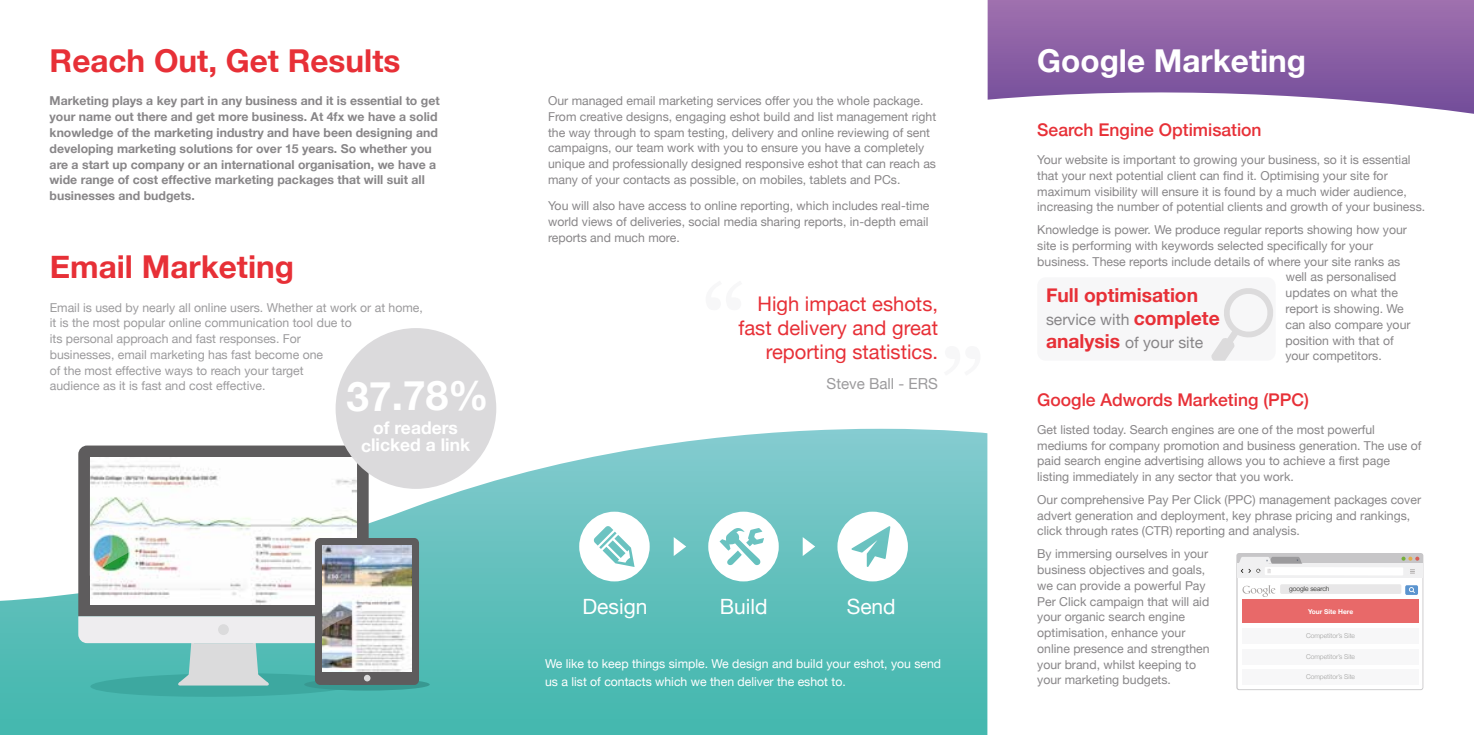
<style>
.page{position:relative;width:1474px;height:735px;background:#fff}
.page>*{position:absolute;margin:0;border:0;box-sizing:border-box;transform-origin:0 0}
.t1{font:700 40.6px "Helvetica Neue";color:#fff}
.t2{font:700 31.5px "Helvetica Neue";color:#e73037}
.t3{font:700 31.5px "Helvetica Neue";color:#fff}
.t4{font:21px "Helvetica Neue";color:#fff}
.t5{font:20.12px/24.2px "Helvetica Neue";color:#e73037;text-align:right}
.t6{font:700 19.25px "Helvetica Neue";color:#e73037}
.t7{font:500 17.5px "Helvetica Neue";color:#e73037}
.t8{font:700 17.5px/17.5px "Helvetica Neue";letter-spacing:-.005em;color:#fff;text-align:center}
.t9{font:15.75px/22.8px "Helvetica Neue";color:#888688}
.t10{font:15.05px "Helvetica Neue";color:#9c9b9d}
.t11{font:12.25px/15.8px "Helvetica Neue";color:#888688}
.t12{font:700 12.25px/15.8px "Helvetica Neue";color:#888688}
.t13{font:12.25px/15.8px "Helvetica Neue";color:#9c9b9d}
.t14{font:12.25px/17.5px "Helvetica Neue";color:#fff}
.t15{font:300 6.65px "Helvetica Neue";color:#9f9f9e}
.t16{font:300 6.65px "Helvetica Neue";color:#1d1d1b}
.t17{font:700 6.65px "Helvetica Neue";color:#fff}
.s1{font-weight:700;font-size:19.25px;color:#e73037}
</style>
<div class="page">
<svg style="left:0;top:428px;width:987px;height:306px;background:#72c7c3"></svg>
<svg style="left:987px;top:0;width:486px;height:114px;background:#9c77b2"></svg>
<svg style="left:579px;top:511px;width:70px;height:70px"></svg>
<svg style="left:708px;top:511px;width:70px;height:70px"></svg>
<svg style="left:837px;top:511px;width:71px;height:70px"></svg>
<svg style="left:673px;top:536px;width:13px;height:19px"></svg>
<svg style="left:802px;top:536px;width:13px;height:19px"></svg>
<svg style="left:78px;top:445px;width:273px;height:12px;background:#666465"></svg>
<div style="left:1236px;top:552px;width:187px;height:137px;background:#c7c6c8;border-radius:3px"></div>
<div style="left:1237px;top:571px;width:185px;height:117px;background:#fff;border-radius:2px"></div>
<div style="left:1237px;top:563px;width:185px;height:15px;background:#f0f0f1"></div>
<svg style="left:1401px;top:556px;width:18px;height:4px"></svg>
<svg style="left:1242px;top:585px;width:33px;height:11px"></svg>
<div style="left:1405px;top:585px;width:12px;height:9px;background:#5b94cf;border-radius:2px"></div>
<svg style="left:1409px;top:587px;width:5px;height:5px"></svg>
<svg style="left:1410px;top:569px;width:4px;height:4px"></svg>
<div style="left:1264px;top:566px;width:139px;height:9px;background:#fff"></div>
<svg style="left:1239px;top:557px;width:63px;height:16px"></svg>
<div style="left:1280px;top:584px;width:121px;height:9px;background:#e8e7e8;border-radius:2px"></div>
<div style="left:1241px;top:599px;width:177px;height:23px;background:#e86969"></div>
<div style="left:1241px;top:628px;width:177px;height:15px;background:#f7f7f8"></div>
<div style="left:1241px;top:648px;width:177px;height:16px;background:#f7f7f8"></div>
<div style="left:1241px;top:669px;width:177px;height:15px;background:#f7f7f8"></div>
<div style="left:335px;top:328px;width:161px;height:160px;background:#dbdadc;border-radius:50%"></div>
<div style="left:304px;top:678px;width:126px;height:12px;background:#389891;border-radius:50%"></div>
<svg style="left:78px;top:457px;width:341px;height:240px"></svg>
<div style="left:1037px;top:277px;width:238px;height:83px;background:#f7f7f8;border-radius:8px"></div>
<svg style="left:1211px;top:288px;width:62px;height:72px"></svg>
<h2 class="t2" style="left:50px;top:36px;width:352px">Reach Out, Get Results</h2>
<p class="t12" style="left:50px;top:93px;width:391px">Marketing plays a key part in any business and it is essential to get your name out there and get more business. At 4fx we have a solid knowledge of the marketing industry and have been designing and developing marketing solutions for over 15 years. So whether you are a start up company or an international organisation, we have a wide range of cost effective marketing packages that will suit all businesses and budgets.</p>
<h2 class="t2" style="left:50px;top:242px;width:246px">Email Marketing</h2>
<p class="t13" style="left:50px;top:300px;width:375px">Email is used by nearly all online users. Whether at work or at home, it is the most popular online communication tool due to<br>its personal approach and fast responses. For<br>businesses, email marketing has fast become one<br>of the most effective ways to reach your target<br>audience as it is fast and cost effective.</p>
<h3 class="t8" style="left:361px;top:419px;width:111px">of readers clicked a link</h3>
<h1 class="t1" style="left:346px;top:364px;width:144px">37.78%</h1>
<p class="t11" style="left:548px;top:93px;width:390px">Our managed email marketing services offer you the whole package.<br>From creative designs, engaging eshot build and list management right the way through to spam testing, delivery and online reviewing of sent campaigns, our team work with you to ensure you have a completely unique and professionally designed responsive eshot that can reach as many of your contacts as possible, on mobiles, tablets and PCs.</p>
<p class="t11" style="left:548px;top:198px;width:383px;text-align:justify">You will also have access to online reporting, which includes real-time world views of deliveries, social media sharing reports, in-depth email reports and much more.</p>
<h3 class="t5" style="left:738px;top:292px;width:201px">High impact eshots, fast delivery and great reporting statistics.</h3>
<p class="t10" style="left:826px;top:373px;width:113px">Steve Ball - ERS</p>
<h3 class="t4" style="left:582px;top:590px;width:66px">Design</h3>
<h3 class="t4" style="left:719px;top:590px;width:49px">Build</h3>
<h3 class="t4" style="left:846px;top:590px;width:51px">Send</h3>
<p class="t14" style="left:545px;top:655px;width:397px">We like to keep things simple. We design and build your eshot, you send us a list of contacts which we then deliver the eshot to.</p>
<h2 class="t3" style="left:1037px;top:36px;width:270px">Google Marketing</h2>
<h3 class="t7" style="left:1037px;top:116px;width:226px">Search Engine Optimisation</h3>
<p class="t11" style="left:1037px;top:152px;width:389px">Your website is important to growing your business, so it is essential that your next potential client can find it. Optimising your site for maximum visibility will ensure it is found by a much wider audience, increasing the number of potential clients and growth of your business.</p>
<p class="t11" style="left:1037px;top:222px;width:371px">Knowledge is power. We produce regular reports showing how your</p>
<p class="t11" style="left:1037px;top:238px;width:337px">site is performing with keywords selected specifically for your</p>
<p class="t11" style="left:1037px;top:254px;width:365px">business. These reports include details of where your site ranks as</p>
<p class="t11" style="left:1285px;top:270px;width:112px">well as personalised</p>
<p class="t11" style="left:1285px;top:285px;width:114px">updates on what the</p>
<p class="t11" style="left:1285px;top:301px;width:120px">report is showing. We</p>
<p class="t11" style="left:1285px;top:317px;width:127px">can also compare your</p>
<p class="t11" style="left:1285px;top:333px;width:110px">position with that of</p>
<p class="t11" style="left:1285px;top:348px;width:98px">your competitors.</p>
<h3 class="t7" style="left:1037px;top:385px;width:273px">Google Adwords Marketing (PPC)</h3>
<p class="t11" style="left:1037px;top:422px;width:385px">Get listed today. Search engines are one of the most powerful mediums for company promotion and business generation. The use of paid search engine advertising allows you to achieve a first page listing immediately in any sector that you work.</p>
<p class="t11" style="left:1037px;top:492px;width:385px">Our comprehensive Pay Per Click (PPC) management packages cover advert generation and deployment, key phrase pricing and rankings, click through rates (CTR) reporting and analysis.</p>
<p class="t11" style="left:1037px;top:546px;width:174px">By immersing ourselves in your business objectives and goals, we can provide a powerful Pay<br>Per Click campaign that will aid your organic search engine optimisation, enhance your online presence and strengthen your brand, whilst keeping to your marketing budgets.</p>
<h3 class="t6" style="left:1046px;top:280px;width:154px">Full optimisation</h3>
<p class="t9" style="left:1046px;top:308px;width:175px">service with <span class="s1">complete analysis</span> of your site</p>
<p class="t16" style="left:1288px;top:583px;width:42px">google search</p>
<p class="t17" style="left:1307px;top:606px;width:47px">Your Site Here</p>
<p class="t15" style="left:1305px;top:630px;width:51px">Competitor’s Site</p>
<p class="t15" style="left:1305px;top:650px;width:51px">Competitor’s Site</p>
<p class="t15" style="left:1305px;top:671px;width:51px">Competitor’s Site</p>
</div>
